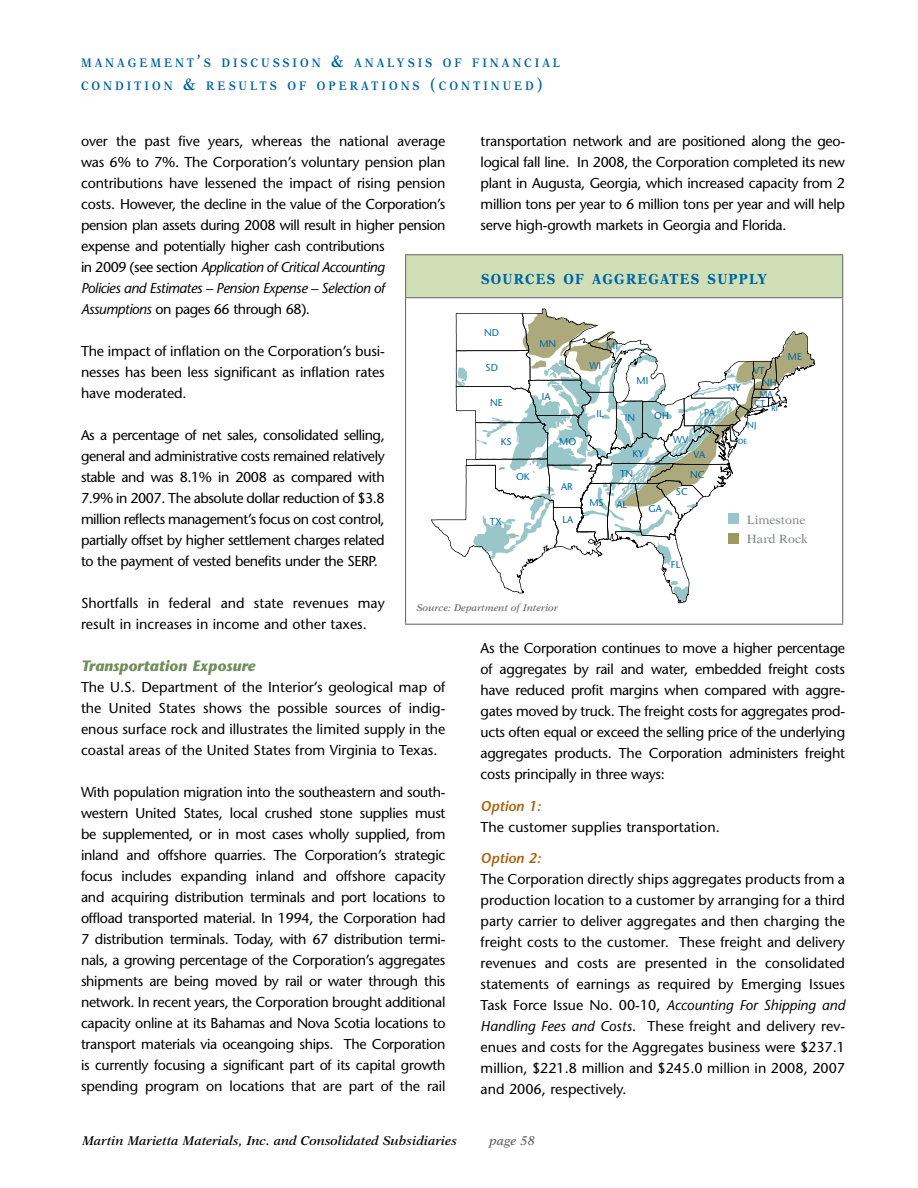
<style>
.page{position:relative;width:918px;height:1188px;background:#fff}
.page>*{position:absolute;margin:0;border:0;box-sizing:border-box;transform-origin:0 0}
.t1{font:italic 700 15px "Stone Sans";color:#728c5a}
.t2{font:700 14.7px "New Aster";letter-spacing:.095em;color:#0065a4;scale:.9 1}
.t3{font:14.25px/21px "Stone Sans";letter-spacing:-.01em;color:#000;text-align:justify}
.t4{font:14.25px/21px "Stone Sans";letter-spacing:-.03em;color:#000}
.t5{font:italic 600 14.25px "Stone Sans";color:#a9620d}
.t6{font:italic 600 12.75px "New Aster";color:#000}
.t7{font:italic 600 12.75px "New Aster";color:#636467}
.t8{font:600 12.3px/23.2px "New Aster";letter-spacing:.265em;color:#0065a4;scale:.9 1}
.t9{font:12px/19.5px "New Aster";color:#808285}
.t10{font:9.9px/12.3px "Stone Sans";color:#0065a4}
.t11{font:italic 600 9.75px "New Aster";color:#6d6f71}
.t12{font:8.7px/8.7px "Stone Sans";color:#0065a4}
.t13{font:7.35px "Stone Sans";color:#0065a4}
.s1{font-size:16.5px}
.s2{font-style:italic}
</style>
<div class="page">
<div style="left:406px;top:255px;width:437px;height:43px;background:#d1dfb7"></div>
<hr style="left:405px;top:254px;width:438px;height:1px;background:#6d6f71">
<hr style="left:405px;top:255px;width:1px;height:42px;background:#6d6f71">
<hr style="left:842px;top:255px;width:1px;height:42px;background:#6d6f71">
<hr style="left:405px;top:297px;width:438px;height:1px;background:#6d6f71">
<hr style="left:405px;top:298px;width:1px;height:326px;background:#6d6f71">
<hr style="left:842px;top:298px;width:1px;height:326px;background:#6d6f71">
<hr style="left:405px;top:624px;width:438px;height:1px;background:#6d6f71">
<svg style="left:431px;top:309px;width:384px;height:294px"></svg>
<div style="left:728px;top:514px;width:11px;height:10px;background:#99c7c9"></div>
<div style="left:728px;top:534px;width:11px;height:10px;background:#9c9965"></div>
<p class="t8" style="left:81px;top:51px;width:534px">MANAGEMENT<span class="s1">’</span>S DISCUSSION <span class="s1">&amp;</span> ANALYSIS OF FINANCIAL<br>CONDITION <span class="s1">&amp;</span> RESULTS OF OPERATIONS <span class="s1">(</span>CONTINUED<span class="s1">)</span></p>
<p class="t4" style="left:81px;top:131px;width:366px">over the past five years, whereas the national average was 6% to 7%. The Corporation’s voluntary pension plan contributions have lessened the impact of rising pension costs. However, the decline in the value of the Corporation’s pension plan assets during 2008 will result in higher pension expense and potentially higher cash contributions<br>in 2009 (see section <span class="s2">Application of Critical Accounting<br>Policies and Estimates – Pension Expense – Selection of Assumptions</span> on pages 66 through 68).</p>
<p class="t3" style="left:81px;top:341px;width:305px">The impact of inflation on the Corporation’s busi&shy;nesses has been less significant as inflation rates have moderated.</p>
<p class="t3" style="left:81px;top:425px;width:305px">As a percentage of net sales, consolidated selling, general and administrative costs remained relatively stable and was 8.1% in 2008 as compared with 7.9% in 2007. The absolute dollar reduction of $3.8 million reflects management’s focus on cost control, partially offset by higher settlement charges related to the payment of vested benefits under the SERP.</p>
<p class="t3" style="left:81px;top:593px;width:305px">Shortfalls in federal and state revenues may result in increases in income and other taxes.</p>
<p class="t1" style="left:81px;top:657px;width:176px">Transportation Exposure</p>
<p class="t3" style="left:81px;top:677px;width:366px">The U.S. Department of the Interior’s geological map of the United States shows the possible sources of indig&shy;enous surface rock and illustrates the limited supply in the coastal areas of the United States from Virginia to Texas.</p>
<p class="t3" style="left:81px;top:782px;width:366px">With population migration into the southeastern and south&shy;western United States, local crushed stone supplies must be supplemented, or in most cases wholly supplied, from inland and offshore quarries. The Corporation’s strategic focus includes expanding inland and offshore capacity and acquiring distribution terminals and port locations to offload transported material. In 1994, the Corporation had 7 distribution terminals. Today, with 67 distribution termi&shy;nals, a growing percentage of the Corporation’s aggregates shipments are being moved by rail or water through this network. In recent years, the Corporation brought additional capacity online at its Bahamas and Nova Scotia locations to transport materials via oceangoing ships. The Corporation is currently focusing a significant part of its capital growth spending program on locations that are part of the rail</p>
<p class="t3" style="left:481px;top:131px;width:366px">transportation network and are positioned along the geo&shy;logical fall line. In 2008, the Corporation completed its new plant in Augusta, Georgia, which increased capacity from 2 million tons per year to 6 million tons per year and will help serve high-growth markets in Georgia and Florida.</p>
<p class="t2" style="left:481px;top:270px;width:319px">SOURCES OF AGGREGATES SUPPLY</p>
<p class="t10" style="left:484px;top:327px;width:16px">ND</p>
<p class="t10" style="left:539px;top:337px;width:18px">MN</p>
<p class="t10" style="left:606px;top:340px;width:13px">MI</p>
<p class="t10" style="left:788px;top:351px;width:16px">ME</p>
<p class="t10" style="left:589px;top:359px;width:13px">WI</p>
<p class="t10" style="left:486px;top:362px;width:14px">SD</p>
<p class="t10" style="left:762px;top:364px;width:16px;text-indent:-9px">VT<br>NH</p>
<p class="t12" style="left:754px;top:389px;width:20px;text-indent:5px">MA<br>CT</p>
<p class="t12" style="left:747px;top:421px;width:11px">NJ</p>
<p class="t10" style="left:637px;top:374px;width:13px">MI</p>
<p class="t10" style="left:728px;top:381px;width:15px">NY</p>
<p class="t10" style="left:542px;top:390px;width:10px">IA</p>
<p class="t10" style="left:490px;top:396px;width:14px">NE</p>
<p class="t13" style="left:772px;top:404px;width:8px">RI</p>
<p class="t10" style="left:704px;top:406px;width:12px">PA</p>
<p class="t10" style="left:596px;top:407px;width:9px">IL</p>
<p class="t10" style="left:625px;top:412px;width:12px">IN</p>
<p class="t10" style="left:654px;top:409px;width:16px">OH</p>
<p class="t10" style="left:673px;top:434px;width:17px">WV</p>
<p class="t10" style="left:501px;top:435px;width:12px">KS</p>
<p class="t10" style="left:559px;top:436px;width:19px">MO</p>
<p class="t13" style="left:738px;top:437px;width:11px">DE</p>
<p class="t10" style="left:633px;top:448px;width:13px">KY</p>
<p class="t10" style="left:694px;top:449px;width:13px">VA</p>
<p class="t10" style="left:620px;top:468px;width:15px">TN</p>
<p class="t10" style="left:690px;top:468px;width:16px">NC</p>
<p class="t10" style="left:516px;top:470px;width:15px">OK</p>
<p class="t10" style="left:561px;top:480px;width:13px">AR</p>
<p class="t10" style="left:676px;top:485px;width:13px">SC</p>
<p class="t10" style="left:589px;top:497px;width:16px">MS</p>
<p class="t10" style="left:617px;top:498px;width:12px">AL</p>
<p class="t10" style="left:649px;top:503px;width:15px">GA</p>
<p class="t9" style="left:747px;top:510px;width:62px">Limestone<br>Hard Rock</p>
<p class="t10" style="left:562px;top:514px;width:12px">LA</p>
<p class="t10" style="left:490px;top:515px;width:13px">TX</p>
<p class="t10" style="left:671px;top:558px;width:11px">FL</p>
<p class="t11" style="left:417px;top:602px;width:143px">Source: Department of Interior</p>
<p class="t3" style="left:481px;top:638px;width:366px">As the Corporation continues to move a higher percentage of aggregates by rail and water, embedded freight costs have reduced profit margins when compared with aggre&shy;gates moved by truck. The freight costs for aggregates prod&shy;ucts often equal or exceed the selling price of the underlying aggregates products. The Corporation administers freight costs principally in three ways:</p>
<p class="t5" style="left:481px;top:797px;width:62px">Option 1:</p>
<p class="t3" style="left:481px;top:816px;width:241px">The customer supplies transportation.</p>
<p class="t5" style="left:481px;top:850px;width:62px">Option 2:</p>
<p class="t3" style="left:481px;top:869px;width:366px">The Corporation directly ships aggregates products from a production location to a customer by arranging for a third party carrier to deliver aggregates and then charging the freight costs to the customer. These freight and delivery revenues and costs are presented in the consolidated statements of earnings as required by Emerging Issues Task Force Issue No. 00-10, <span class="s2">Accounting For Shipping and Handling Fees and Costs</span>. These freight and delivery rev&shy;enues and costs for the Aggregates business were $237.1 million, $221.8 million and $245.0 million in 2008, 2007 and 2006, respectively.</p>
<p class="t6" style="left:82px;top:1133px;width:376px">Martin Marietta Materials, Inc. and Consolidated Subsidiaries</p>
<p class="t7" style="left:489px;top:1133px;width:47px">page 58</p>
</div>
